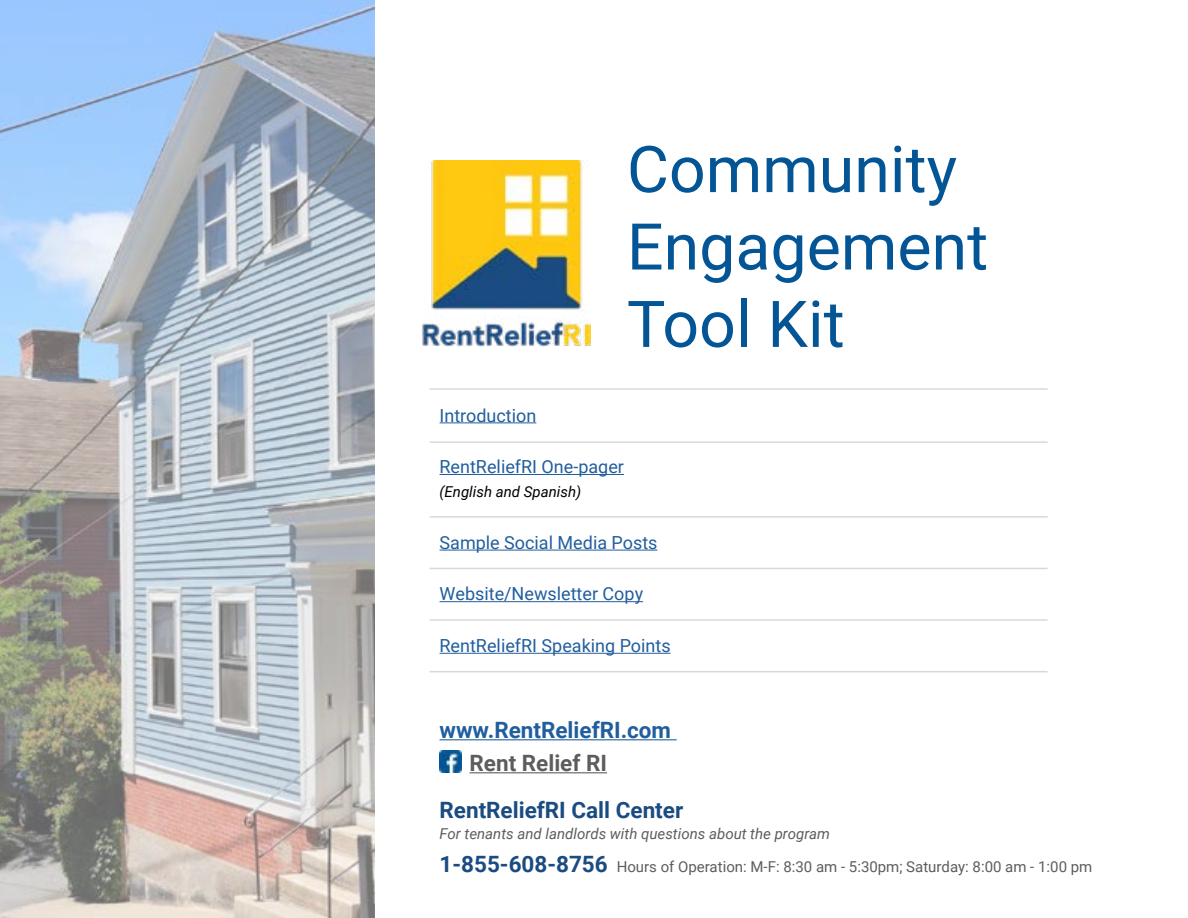
<style>
.page{position:relative;width:1188px;height:918px;background:#fff}
.page>*{position:absolute;margin:0;border:0;box-sizing:border-box;transform-origin:0 0}
.t1{font:64.5px/77.4px "Roboto";color:#035595}
.t2{font:700 22.5px "Roboto";color:#1a4b81}
.t3{font:700 22.5px "Roboto";color:#215e9e}
.t4{font:700 22.5px "Roboto";color:#5d5d5d}
.t5{font:18px "Roboto";color:#215e9e}
.t6{font:15px/33px "Roboto";color:#5d5d5d}
.t7{font:italic 15px "Roboto";color:#000}
.s1{font-style:italic}
.s2{font-weight:700;font-size:22.5px;color:#1a4b81}
</style>
<div class="page">
<img style="left:0;top:0;width:374px;height:918px">
<img style="left:422px;top:160px;width:169px;height:187px">
<hr style="left:440px;top:422px;width:96px;height:1px;background:#215e9e">
<hr style="left:440px;top:474px;width:184px;height:1px;background:#215e9e">
<hr style="left:440px;top:550px;width:218px;height:1px;background:#215e9e">
<hr style="left:440px;top:601px;width:203px;height:1px;background:#215e9e">
<hr style="left:440px;top:653px;width:231px;height:1px;background:#215e9e">
<hr style="left:440px;top:739px;width:237px;height:1px;background:#215e9e">
<hr style="left:470px;top:772px;width:137px;height:1px;background:#5d5d5d">
<hr style="left:430px;top:388px;width:618px;height:2px;background:#bbbaba">
<hr style="left:430px;top:441px;width:618px;height:2px;background:#bbbaba">
<hr style="left:430px;top:516px;width:618px;height:2px;background:#bbbaba">
<hr style="left:430px;top:568px;width:618px;height:1px;background:#bbbaba">
<hr style="left:430px;top:619px;width:618px;height:2px;background:#bbbaba">
<hr style="left:430px;top:671px;width:618px;height:1px;background:#bbbaba">
<img style="left:440px;top:751px;width:22px;height:22px">
<h1 class="t1" style="left:627px;top:128px;width:363px">Community<br>Engagement<br>Tool Kit</h1>
<p class="t5" style="left:440px;top:403px;width:98px">Introduction</p>
<p class="t5" style="left:440px;top:454px;width:186px">RentReliefRI One-pager</p>
<p class="t7" style="left:440px;top:481px;width:143px">(English and Spanish)</p>
<p class="t5" style="left:440px;top:530px;width:220px">Sample Social Media Posts</p>
<p class="t5" style="left:440px;top:581px;width:205px">Website/Newsletter Copy</p>
<p class="t5" style="left:440px;top:633px;width:233px">RentReliefRI Speaking Points</p>
<h2 class="t3" style="left:440px;top:714px;width:233px">www.RentReliefRI.com</h2>
<h2 class="t4" style="left:470px;top:747px;width:139px">Rent Relief RI</h2>
<h2 class="t2" style="left:440px;top:794px;width:245px">RentReliefRI Call Center</h2>
<p class="t6" style="left:440px;top:816px;width:654px"><span class="s1">For tenants and landlords with questions about the program<br></span><span class="s2">1-855-608-8756</span> Hours of Operation: M-F: 8:30 am - 5:30pm; Saturday: 8:00 am - 1:00 pm</p>
</div>
